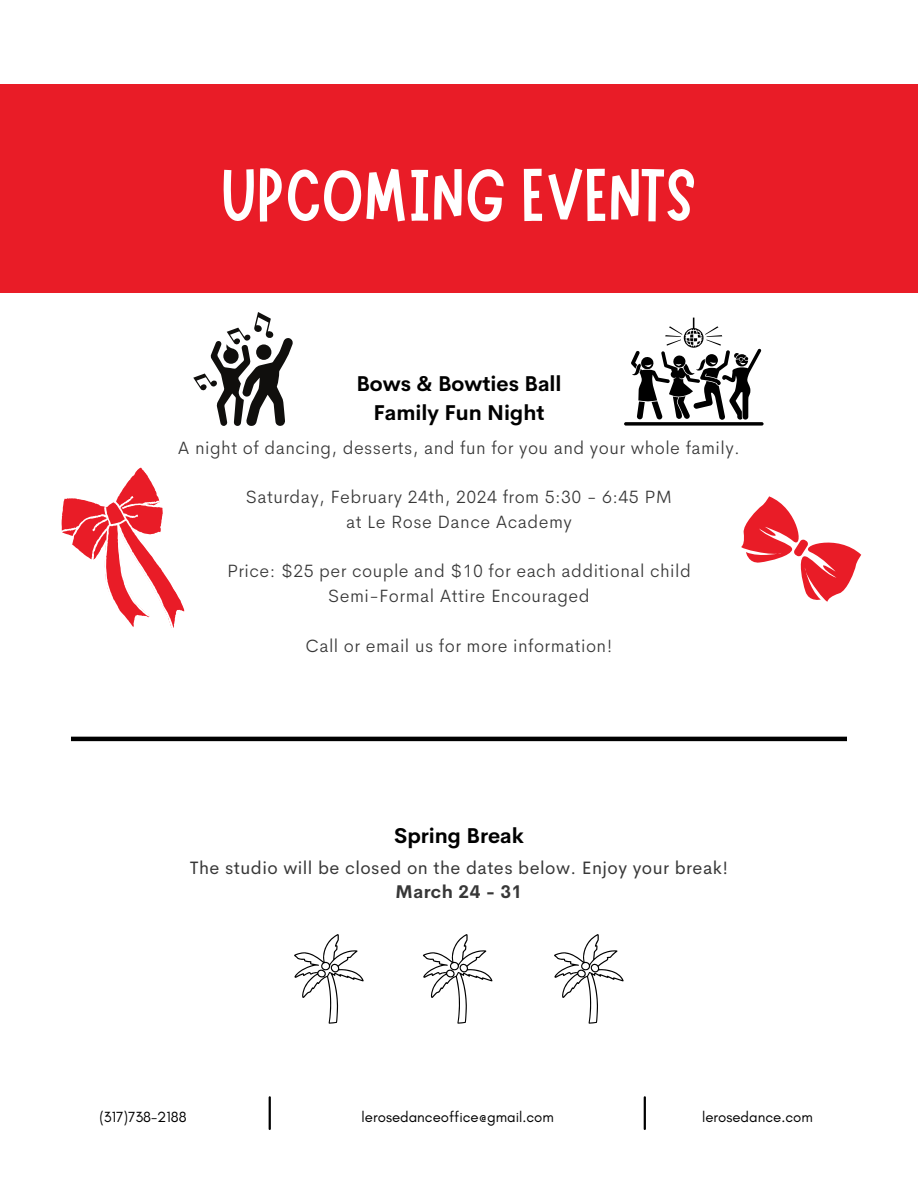
<style>
.page{position:relative;width:918px;height:1188px;background:#fff}
.page>*{position:absolute;margin:0;border:0;box-sizing:border-box;transform-origin:0 0}
.t1{font:75px "Marykate";color:#fff}
.t2{font:700 21px/29.2px "Cerebri Sans";color:#000;text-align:center}
.t3{font:300 18px/24.8px "Cerebri Sans";letter-spacing:.025em;color:#373737;text-align:center}
.t4{font:18px/24.8px "Cerebri Sans";letter-spacing:.025em;color:#373737;text-align:center}
.t5{font:15px "Glacial Indifference";color:#000}
.s1{font-weight:700}
</style>
<div class="page">
<div style="left:0;top:84px;width:918px;height:208px;background:#e91c27"></div>
<svg style="left:61px;top:467px;width:124px;height:161px"></svg>
<svg style="left:741px;top:496px;width:121px;height:106px"></svg>
<svg style="left:193px;top:312px;width:100px;height:114px"></svg>
<svg style="left:624px;top:422px;width:140px;height:4px"></svg>
<svg style="left:631px;top:318px;width:130px;height:102px"></svg>
<hr style="left:71px;top:737px;width:776px;height:4px;background:#000">
<hr style="left:269px;top:1097px;width:2px;height:32px;background:#000">
<hr style="left:644px;top:1097px;width:2px;height:32px;background:#000">
<svg style="left:554px;top:934px;width:70px;height:90px"></svg>
<svg style="left:423px;top:934px;width:69px;height:90px"></svg>
<svg style="left:294px;top:934px;width:70px;height:90px"></svg>
<h1 class="t1" style="left:221px;top:146px;width:478px">UPCOMING EVENTS</h1>
<h3 class="t2" style="left:356px;top:369px;width:207px">Bows &amp; Bowties Ball<br>Family Fun Night</h3>
<p class="t3" style="left:178px;top:435px;width:564px">A night of dancing, desserts, and fun for you and your whole family.</p>
<h2 class="t3" style="left:246px;top:484px;width:428px">Saturday, February 24th, 2024 from 5:30 - 6:45 PM at Le Rose Dance Academy</h2>
<p class="t3" style="left:227px;top:559px;width:465px">Price: $25 per couple and $10 for each additional child<br>Semi-Formal Attire Encouraged</p>
<h3 class="t3" style="left:306px;top:633px;width:308px">Call or email us for more information!</h3>
<h3 class="t2" style="left:394px;top:821px;width:131px">Spring Break</h3>
<h3 class="t4" style="left:190px;top:855px;width:540px">The studio will be closed on the dates below. Enjoy your break!<br><span class="s1">March 24 - 31</span></h3>
<h2 class="t5" style="left:99px;top:1108px;width:89px">(317)738-2188</h2>
<p class="t5" style="left:362px;top:1108px;width:194px">lerosedanceoffice@gmail.com</p>
<p class="t5" style="left:702px;top:1108px;width:112px">lerosedance.com</p>
</div>
